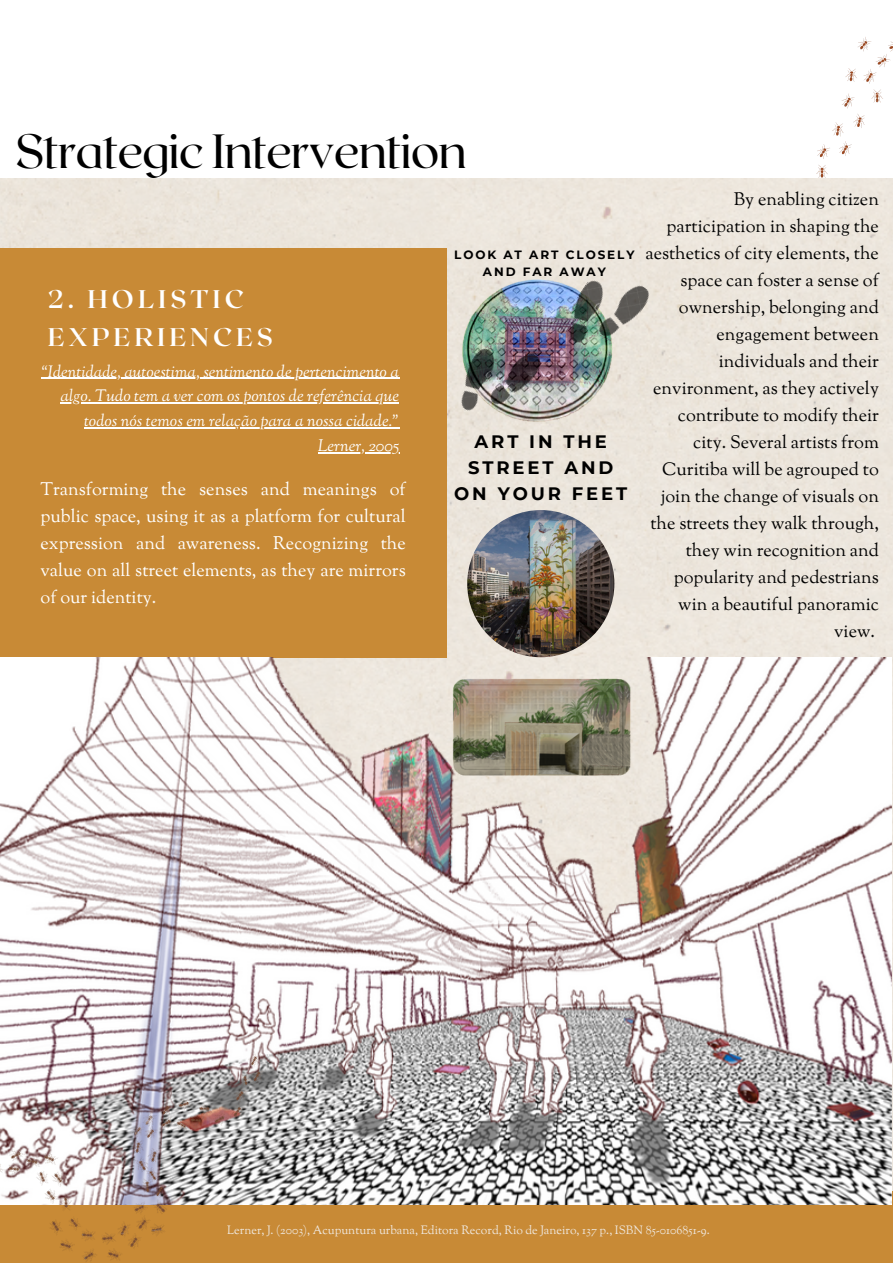
<style>
.page{position:relative;width:893px;height:1264px;background:#fff}
.page>*{position:absolute;margin:0;border:0;box-sizing:border-box;transform-origin:0 0}
.t1{font:48px "Roxborough CF";letter-spacing:-.02em;color:#000}
.t2{font:700 25.5px/37px "Roxborough CF";letter-spacing:.16em;color:#fff}
.t3{font:18px/27px "Sorts Mill Goudy";color:#000;text-align:right}
.t4{font:18px/27px "Sorts Mill Goudy";color:#fff;text-align:justify}
.t5{font:700 18px/25.8px "Montserrat";letter-spacing:.16em;color:#000;text-align:center}
.t6{font:italic 16.5px/24.8px "Sorts Mill Goudy";color:#fff;text-align:right}
.t7{font:12px "Sorts Mill Goudy";color:#efe7dd}
.t8{font:700 12px/17px "Montserrat";letter-spacing:.16em;color:#000;text-align:center}
</style>
<div class="page">
<div style="left:0;top:178px;width:892px;height:1008px;background:#ece5dc"></div>
<div style="left:0;top:1191px;width:892px;height:71px;background:#c88a36"></div>
<img style="left:816px;top:37px;width:76px;height:141px">
<div style="left:0;top:248px;width:446px;height:409px;background:#c88a36"></div>
<img style="left:0;top:657px;width:891px;height:547px">
<img style="left:446px;top:270px;width:206px;height:163px">
<img style="left:406px;top:631px;width:264px;height:186px">
<img style="left:0;top:963px;width:291px;height:299px">
<img style="left:555px;top:259px;width:98px;height:105px">
<img style="left:446px;top:327px;width:98px;height:105px">
<img style="left:467px;top:510px;width:147px;height:147px;border-radius:50%">
<hr style="left:41px;top:378px;width:358px;height:1px;background:#fff">
<hr style="left:61px;top:402px;width:101px;height:1px;background:#fff">
<hr style="left:162px;top:402px;width:237px;height:1px;background:#fff">
<hr style="left:84px;top:427px;width:315px;height:1px;background:#fff">
<hr style="left:318px;top:452px;width:81px;height:1px;background:#fff">
<p class="t1" style="left:15px;top:120px;width:453px">Strategic Intervention</p>
<p class="t2" style="left:48px;top:280px;width:227px">2. HOLISTIC<br>EXPERIENCES</p>
<p class="t6" style="left:41px;top:360px;width:359px">“Identidade, autoestima, sentimento de pertencimento a algo. Tudo tem a ver com os pontos de referência que todos nós temos em relação para a nossa cidade.”</p>
<p class="t6" style="left:318px;top:434px;width:83px">Lerner, 2005</p>
<p class="t4" style="left:41px;top:477px;width:367px">Transforming the senses and meanings of public space, using it as a platform for cultural expression and awareness. Recognizing the value on all street elements, as they are mirrors of our identity.</p>
<p class="t8" style="left:454px;top:246px;width:182px">LOOK AT ART CLOSELY<br>AND FAR AWAY</p>
<p class="t5" style="left:454px;top:428px;width:175px">ART IN THE<br>STREET AND<br>ON YOUR FEET</p>
<p class="t3" style="left:645px;top:187px;width:235px">By enabling citizen participation in shaping the aesthetics of city elements, the space can foster a sense of ownership, belonging and engagement between individuals and their environment, as they actively contribute to modify their city. Several artists from<br>Curitiba will be agrouped to join the change of visuals on the streets they walk through, they win recognition and popularity and pedestrians win a beautiful panoramic view.</p>
<p class="t7" style="left:227px;top:1221px;width:484px">Lerner, J. (2003), Acupuntura urbana, Editora Record, Rio de Janeiro, 137 p., ISBN 85-0106851-9.</p>
</div>
